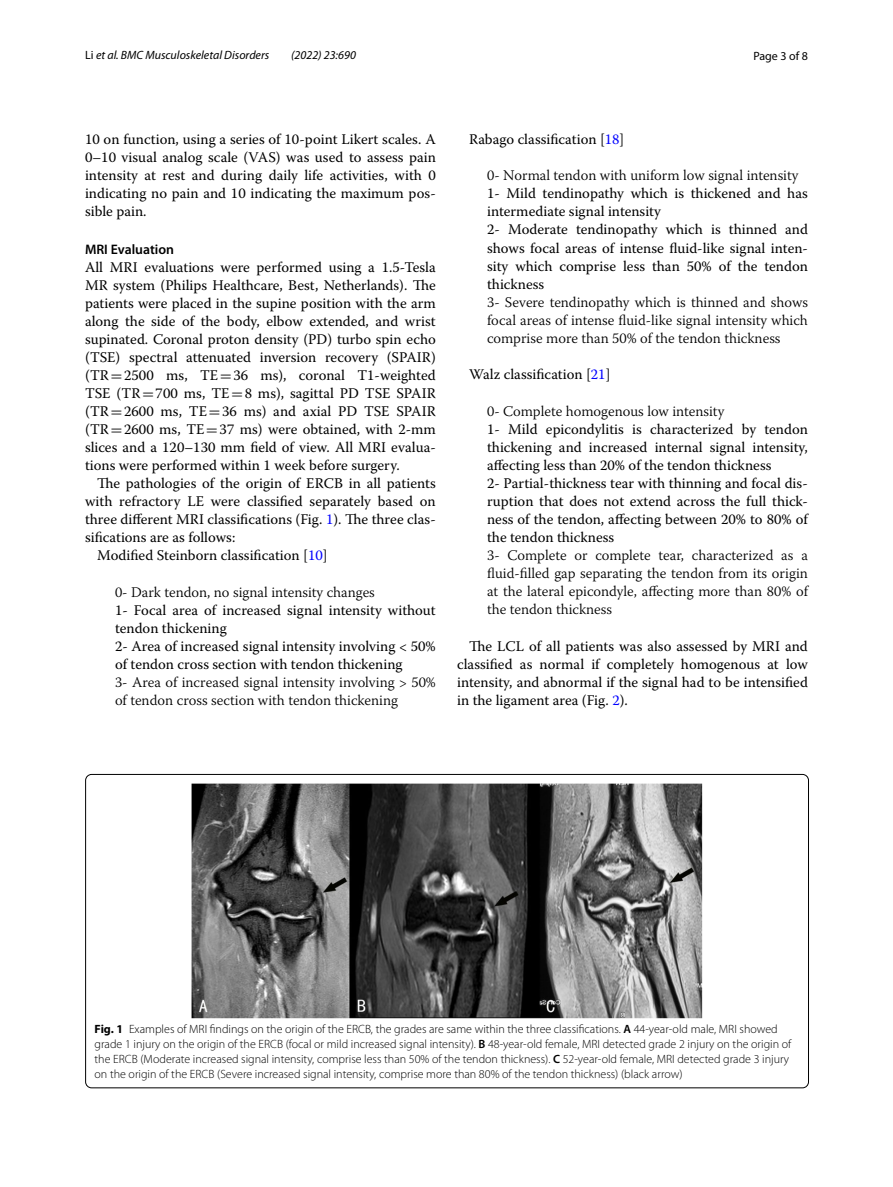
<style>
.page{position:relative;width:893px;height:1187px;background:#fff}
.page>*{position:absolute;margin:0;border:0;box-sizing:border-box;transform-origin:0 0}
.t1{font:14.7px/18px "Warnock Pro";color:#000;text-align:justify}
.t2{font:300 14.7px/18px "Warnock Pro";color:#000;text-align:justify}
.t3{font:600 13.8px "Myriad Pro";color:#000}
.t4{font:300 12px/15px "Myriad Pro";color:#000}
.t5{font:italic 12px "Myriad Pro";color:#000}
.t6{font:12px "Myriad Pro";color:#000}
.s1{font-style:normal}
.s2{font-family:"MTSY"}
.s3{color:#00f}
.s4{font-weight:700}
.s5{font-weight:600}
</style>
<div class="page">
<img style="left:192px;top:783px;width:510px;height:235px">
<p class="t5" style="left:85px;top:48px;width:186px"><span class="s1">Li</span> et al. BMC Musculoskeletal Disorders</p>
<p class="t5" style="left:291px;top:48px;width:66px">(2022) 23:690</p>
<p class="t6" style="left:753px;top:48px;width:56px">Page 3 of 8</p>
<p class="t1" style="left:85px;top:130px;width:352px">10 on function, using a series of 10-point Likert scales. A 0–10 visual analog scale (VAS) was used to assess pain intensity at rest and during daily life activities, with 0 indicating no pain and 10 indicating the maximum pos&shy;sible pain.</p>
<p class="t3" style="left:85px;top:241px;width:91px">MRI Evaluation</p>
<p class="t1" style="left:85px;top:258px;width:352px">All MRI evaluations were performed using a 1.5-Tesla MR system (Philips Healthcare, Best, Netherlands). The patients were placed in the supine position with the arm along the side of the body, elbow extended, and wrist supinated. Coronal proton density (PD) turbo spin echo (TSE) spectral attenuated inversion recovery (SPAIR) (TR<span class="s2">=</span>2500 ms, TE<span class="s2">=</span>36 ms), coronal T1-weighted TSE (TR<span class="s2">=</span>700 ms, TE<span class="s2">=</span>8 ms), sagittal PD TSE SPAIR (TR<span class="s2">=</span>2600 ms, TE<span class="s2">=</span>36 ms) and axial PD TSE SPAIR (TR<span class="s2">=</span>2600 ms, TE<span class="s2">=</span>37 ms) were obtained, with 2-mm slices and a 120–130 mm field of view. All MRI evalua&shy;tions were performed within 1 week before surgery.</p>
<p class="t1" style="left:97px;top:474px;width:340px">The pathologies of the origin of ERCB in all patients</p>
<p class="t1" style="left:85px;top:492px;width:352px">with refractory LE were classified separately based on</p>
<p class="t1" style="left:85px;top:510px;width:352px">three different MRI classifications (Fig. <span class="s3">1</span>). The three clas-</p>
<p class="t1" style="left:85px;top:528px;width:152px">sifications are as follows:</p>
<p class="t1" style="left:97px;top:546px;width:232px">Modified Steinborn classification [<span class="s3">10</span>]</p>
<p class="t2" style="left:115px;top:583px;width:261px">0- Dark tendon, no signal intensity changes</p>
<p class="t1" style="left:115px;top:601px;width:322px;text-align:left">1- Focal area of increased signal intensity without tendon thickening<br>2- Area of increased signal intensity involving &lt; 50% of tendon cross section with tendon thickening</p>
<p class="t2" style="left:115px;top:673px;width:322px">3- Area of increased signal intensity involving &gt; 50% of tendon cross section with tendon thickening</p>
<p class="t1" style="left:469px;top:130px;width:157px">Rabago classification [<span class="s3">18</span>]</p>
<p class="t2" style="left:487px;top:166px;width:313px">0- Normal tendon with uniform low signal intensity</p>
<p class="t1" style="left:487px;top:184px;width:322px;text-align:left">1- Mild tendinopathy which is thickened and has intermediate signal intensity<br>2- Moderate tendinopathy which is thinned and shows focal areas of intense fluid-like signal inten&shy;sity which comprise less than 50% of the tendon thickness</p>
<p class="t2" style="left:487px;top:292px;width:322px">3- Severe tendinopathy which is thinned and shows focal areas of intense fluid-like signal intensity which comprise more than 50% of the tendon thickness</p>
<p class="t1" style="left:469px;top:365px;width:143px">Walz classification [<span class="s3">21</span>]</p>
<p class="t2" style="left:487px;top:402px;width:239px">0- Complete homogenous low intensity</p>
<p class="t1" style="left:487px;top:420px;width:322px;text-align:left">1- Mild epicondylitis is characterized by tendon thickening and increased internal signal intensity, affecting less than 20% of the tendon thickness<br>2- Partial-thickness tear with thinning and focal dis&shy;ruption that does not extend across the full thick&shy;ness of the tendon, affecting between 20% to 80% of the tendon thickness</p>
<p class="t2" style="left:487px;top:546px;width:322px">3- Complete or complete tear, characterized as a fluid-filled gap separating the tendon from its origin at the lateral epicondyle, affecting more than 80% of the tendon thickness</p>
<p class="t1" style="left:457px;top:637px;width:352px;text-indent:12px">The LCL of all patients was also assessed by MRI and classified as normal if completely homogenous at low intensity, and abnormal if the signal had to be intensified in the ligament area (Fig. <span class="s3">2</span>).</p>
<p class="t4" style="left:95px;top:1021px;width:698px"><span class="s4">Fig. 1</span> Examples of MRI findings on the origin of the ERCB, the grades are same within the three classifications. <span class="s5">A</span> 44-year-old male, MRI showed grade 1 injury on the origin of the ERCB (focal or mild increased signal intensity). <span class="s5">B</span> 48-year-old female, MRI detected grade 2 injury on the origin of the ERCB (Moderate increased signal intensity, comprise less than 50% of the tendon thickness). <span class="s5">C</span> 52-year-old female, MRI detected grade 3 injury on the origin of the ERCB (Severe increased signal intensity, comprise more than 80% of the tendon thickness) (black arrow)</p>
</div>
